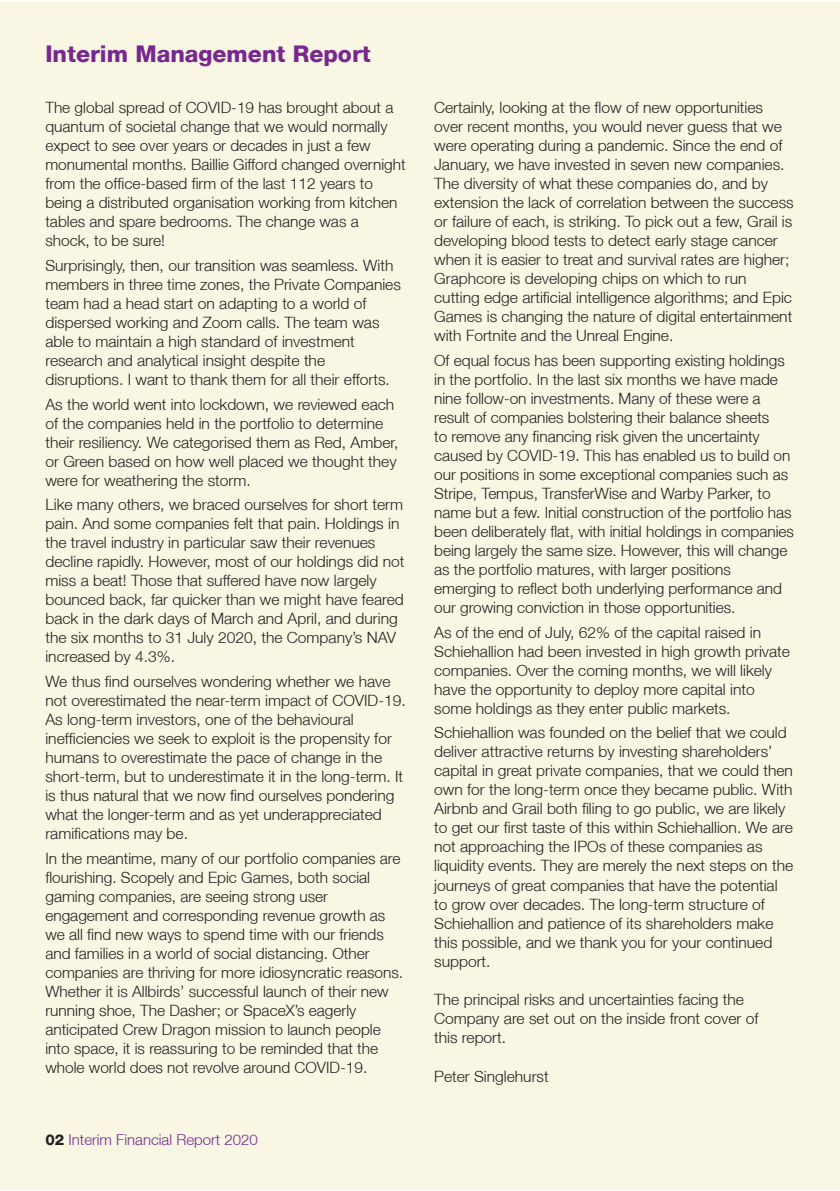
<style>
.page{position:relative;width:840px;height:1191px;background:#fff}
.page>*{position:absolute;margin:0;border:0;box-sizing:border-box;transform-origin:0 0}
.t1{font:800 23px "Helvetica Neue LT";color:#77278d}
.BODY_TEXT_INT{font:300 15.6px/19px "Helvetica Neue LT";color:#231f20}
.t2{font:300 15px "Helvetica Neue LT";color:#77278d}
.s1{font-weight:800;color:#231f20}
</style>
<div class="page">
<div style="left:0;top:2px;width:839px;height:1187px;background:#f9f6e4"></div>
<p class="t1" style="left:45px;top:40px;width:327px">Interim Management Report</p>
<p class="BODY_TEXT_INT" style="left:45px;top:98px;width:361px">The global spread of COVID-19 has brought about a quantum of societal change that we would normally expect to see over years or decades in just a few monumental months. Baillie Gifford changed overnight from the office-based firm of the last 112 years to being a distributed organisation working from kitchen tables and spare bedrooms. The change was a shock, to be sure!</p>
<p class="BODY_TEXT_INT" style="left:45px;top:255px;width:357px">Surprisingly, then, our transition was seamless. With members in three time zones, the Private Companies team had a head start on adapting to a world of dispersed working and Zoom calls. The team was able to maintain a high standard of investment research and analytical insight despite the disruptions. I want to thank them for all their efforts.</p>
<p class="BODY_TEXT_INT" style="left:45px;top:394px;width:354px">As the world went into lockdown, we reviewed each of the companies held in the portfolio to determine their resiliency. We categorised them as Red, Amber, or Green based on how well placed we thought they were for weathering the storm.</p>
<p class="BODY_TEXT_INT" style="left:45px;top:495px;width:360px">Like many others, we braced ourselves for short term pain. And some companies felt that pain. Holdings in the travel industry in particular saw their revenues decline rapidly. However, most of our holdings did not miss a beat! Those that suffered have now largely bounced back, far quicker than we might have feared back in the dark days of March and April, and during the six months to 31 July 2020, the Company’s NAV increased by 4.3%.</p>
<p class="BODY_TEXT_INT" style="left:45px;top:671px;width:362px">We thus find ourselves wondering whether we have not overestimated the near-term impact of COVID-19.<br>As long-term investors, one of the behavioural inefficiencies we seek to exploit is the propensity for humans to overestimate the pace of change in the short-term, but to underestimate it in the long-term. It is thus natural that we now find ourselves pondering what the longer-term and as yet underappreciated ramifications may be.</p>
<p class="BODY_TEXT_INT" style="left:45px;top:848px;width:359px">In the meantime, many of our portfolio companies are flourishing. Scopely and Epic Games, both social gaming companies, are seeing strong user engagement and corresponding revenue growth as we all find new ways to spend time with our friends and families in a world of social distancing. Other companies are thriving for more idiosyncratic reasons.<br>Whether it is Allbirds’ successful launch of their new running shoe, The Dasher; or SpaceX’s eagerly anticipated Crew Dragon mission to launch people into space, it is reassuring to be reminded that the whole world does not revolve around COVID-19.</p>
<p class="t2" style="left:45px;top:1130px;width:214px"><span class="s1">02</span> Interim Financial Report 2020</p>
<p class="BODY_TEXT_INT" style="left:434px;top:98px;width:361px">Certainly, looking at the flow of new opportunities over recent months, you would never guess that we were operating during a pandemic. Since the end of January, we have invested in seven new companies.<br>The diversity of what these companies do, and by extension the lack of correlation between the success or failure of each, is striking. To pick out a few, Grail is developing blood tests to detect early stage cancer when it is easier to treat and survival rates are higher; Graphcore is developing chips on which to run cutting edge artificial intelligence algorithms; and Epic Games is changing the nature of digital entertainment with Fortnite and the Unreal Engine.</p>
<p class="BODY_TEXT_INT" style="left:434px;top:350px;width:361px">Of equal focus has been supporting existing holdings in the portfolio. In the last six months we have made nine follow-on investments. Many of these were a result of companies bolstering their balance sheets<br>to remove any financing risk given the uncertainty caused by COVID-19. This has enabled us to build on our positions in some exceptional companies such as Stripe, Tempus, TransferWise and Warby Parker, to name but a few. Initial construction of the portfolio has been deliberately flat, with initial holdings in companies being largely the same size. However, this will change as the portfolio matures, with larger positions emerging to reflect both underlying performance and our growing conviction in those opportunities.</p>
<p class="BODY_TEXT_INT" style="left:434px;top:622px;width:357px">As of the end of July, 62% of the capital raised in Schiehallion had been invested in high growth private companies. Over the coming months, we will likely have the opportunity to deploy more capital into some holdings as they enter public markets.</p>
<p class="BODY_TEXT_INT" style="left:434px;top:723px;width:360px">Schiehallion was founded on the belief that we could deliver attractive returns by investing shareholders’ capital in great private companies, that we could then own for the long-term once they became public. With Airbnb and Grail both filing to go public, we are likely to get our first taste of this within Schiehallion. We are not approaching the IPOs of these companies as liquidity events. They are merely the next steps on the journeys of great companies that have the potential to grow over decades. The long-term structure of Schiehallion and patience of its shareholders make this possible, and we thank you for your continued support.</p>
<p class="BODY_TEXT_INT" style="left:434px;top:989px;width:325px">The principal risks and uncertainties facing the<br>Company are set out on the inside front cover of this report.</p>
<p class="BODY_TEXT_INT" style="left:434px;top:1066px;width:116px">Peter Singlehurst</p>
</div>
